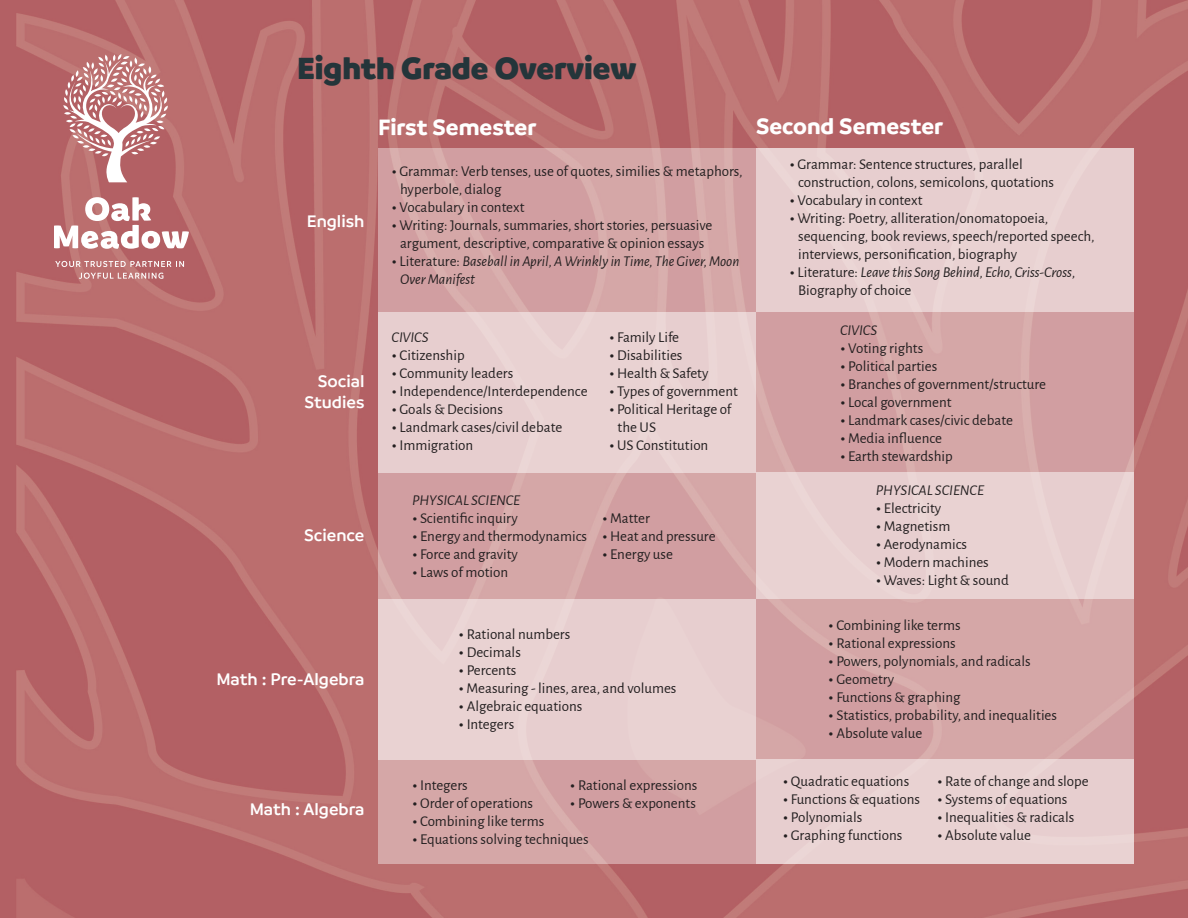
<style>
.page{position:relative;width:1188px;height:918px;background:#fff}
.page>*{position:absolute;margin:0;border:0;box-sizing:border-box;transform-origin:0 0}
.Grade_Header{font:900 33px "Branding";color:#24353a}
.Semester_Header{font:700 24px "Branding";color:#fff}
.Courses{font:600 18px "Branding";color:#fff}
.Body{font:15px/18px "Alegreya Sans";color:#231f20}
.Body-2{font:italic 15px "Alegreya Sans";color:#231f20}
.s1{font-family:"Branding";font-weight:500}
.s2{font-family:"Branding";font-weight:500;font-style:normal}
.s3{font-style:normal}
</style>
<div class="page">
<img style="left:0;top:0;width:1188px;height:918px">
<div style="left:378px;top:148px;width:756px;height:716px;background:#d5a6a7"></div>
<div style="left:756px;top:148px;width:378px;height:164px;background:#e7cecf"></div>
<div style="left:378px;top:312px;width:378px;height:161px;background:#e9d2d2"></div>
<div style="left:756px;top:759px;width:378px;height:105px;background:#e9d2d2"></div>
<div style="left:756px;top:473px;width:378px;height:126px;background:#e9d2d2"></div>
<div style="left:378px;top:599px;width:378px;height:160px;background:#e9d2d2"></div>
<svg style="left:55px;top:261px;width:129px;height:6px"></svg>
<svg style="left:79px;top:273px;width:84px;height:6px"></svg>
<svg style="left:63px;top:54px;width:105px;height:128px"></svg>
<svg style="left:54px;top:197px;width:135px;height:52px"></svg>
<p class="Grade_Header" style="left:297px;top:49px;width:341px">Eighth Grade Overview</p>
<p class="Courses" style="left:307px;top:212px;width:59px">English</p>
<p class="Courses" style="left:318px;top:371px;width:48px">Social</p>
<p class="Courses" style="left:305px;top:392px;width:61px">Studies</p>
<p class="Courses" style="left:304px;top:526px;width:62px">Science</p>
<p class="Courses" style="left:216px;top:669px;width:150px">Math : Pre-Algebra</p>
<p class="Courses" style="left:250px;top:800px;width:116px">Math : Algebra</p>
<p class="Semester_Header" style="left:378px;top:113px;width:160px">First Semester</p>
<p class="Semester_Header" style="left:756px;top:112px;width:189px">Second Semester</p>
<p class="Body" style="left:392px;top:162px;width:353px"><span class="s1">•</span> Grammar: Verb tenses, use of quotes, similies &amp; metaphors,</p>
<p class="Body" style="left:400px;top:180px;width:103px">hyperbole, dialog</p>
<p class="Body" style="left:392px;top:198px;width:134px"><span class="s1">•</span> Vocabulary in context</p>
<p class="Body" style="left:392px;top:216px;width:322px"><span class="s1">•</span> Writing: Journals, summaries, short stories, persuasive</p>
<p class="Body" style="left:400px;top:234px;width:306px">argument, descriptive, comparative &amp; opinion essays</p>
<p class="Body-2" style="left:392px;top:251px;width:349px"><span class="s2">•</span> <span class="s3">Literature:</span> Baseball in April, A Wrinkly in Time, The Giver, Moon</p>
<p class="Body-2" style="left:400px;top:269px;width:76px">Over Manifest</p>
<p class="Body-2" style="left:392px;top:327px;width:39px">CIVICS</p>
<p class="Body" style="left:392px;top:346px;width:75px"><span class="s1">•</span> Citizenship</p>
<p class="Body" style="left:392px;top:364px;width:123px"><span class="s1">•</span> Community leaders</p>
<p class="Body" style="left:392px;top:382px;width:198px"><span class="s1">•</span> Independence/Interdependence</p>
<p class="Body" style="left:392px;top:400px;width:113px"><span class="s1">•</span> Goals &amp; Decisions</p>
<p class="Body" style="left:392px;top:418px;width:172px"><span class="s1">•</span> Landmark cases/civil debate</p>
<p class="Body" style="left:392px;top:436px;width:83px"><span class="s1">•</span> Immigration</p>
<p class="Body" style="left:609px;top:328px;width:72px"><span class="s1">•</span> Family Life</p>
<p class="Body" style="left:609px;top:346px;width:75px"><span class="s1">•</span> Disabilities</p>
<p class="Body" style="left:609px;top:364px;width:101px"><span class="s1">•</span> Health &amp; Safety</p>
<p class="Body" style="left:609px;top:382px;width:130px"><span class="s1">•</span> Types of government</p>
<p class="Body" style="left:609px;top:400px;width:124px"><span class="s1">•</span> Political Heritage of</p>
<p class="Body" style="left:618px;top:418px;width:40px">the US</p>
<p class="Body" style="left:609px;top:436px;width:101px"><span class="s1">•</span> US Constitution</p>
<p class="Body-2" style="left:412px;top:490px;width:110px">PHYSICAL SCIENCE</p>
<p class="Body" style="left:412px;top:509px;width:107px"><span class="s1">•</span> Scientific inquiry</p>
<p class="Body" style="left:412px;top:527px;width:177px"><span class="s1">•</span> Energy and thermodynamics</p>
<p class="Body" style="left:412px;top:545px;width:107px"><span class="s1">•</span> Force and gravity</p>
<p class="Body" style="left:412px;top:563px;width:98px"><span class="s1">•</span> Laws of motion</p>
<p class="Body" style="left:602px;top:508px;width:49px"><span class="s1">•</span> Matter</p>
<p class="Body" style="left:602px;top:526px;width:115px"><span class="s1">•</span> Heat and pressure</p>
<p class="Body" style="left:602px;top:544px;width:73px"><span class="s1">•</span> Energy use</p>
<p class="Body" style="left:459px;top:624px;width:113px"><span class="s1">•</span> Rational numbers</p>
<p class="Body" style="left:459px;top:642px;width:64px"><span class="s1">•</span> Decimals</p>
<p class="Body" style="left:459px;top:660px;width:59px"><span class="s1">•</span> Percents</p>
<p class="Body" style="left:459px;top:678px;width:219px"><span class="s1">•</span> Measuring - lines, area, and volumes</p>
<p class="Body" style="left:459px;top:696px;width:125px"><span class="s1">•</span> Algebraic equations</p>
<p class="Body" style="left:459px;top:714px;width:57px"><span class="s1">•</span> Integers</p>
<p class="Body" style="left:570px;top:775px;width:129px"><span class="s1">•</span> Rational expressions</p>
<p class="Body" style="left:570px;top:793px;width:128px"><span class="s1">•</span> Powers &amp; exponents</p>
<p class="Body" style="left:412px;top:775px;width:57px"><span class="s1">•</span> Integers</p>
<p class="Body" style="left:412px;top:793px;width:123px"><span class="s1">•</span> Order of operations</p>
<p class="Body" style="left:412px;top:811px;width:134px"><span class="s1">•</span> Combining like terms</p>
<p class="Body" style="left:412px;top:829px;width:178px"><span class="s1">•</span> Equations solving techniques</p>
<p class="Body" style="left:789px;top:154px;width:235px"><span class="s1">•</span> Grammar: Sentence structures, parallel</p>
<p class="Body" style="left:798px;top:172px;width:258px">construction, colons, semicolons, quotations</p>
<p class="Body" style="left:789px;top:190px;width:134px"><span class="s1">•</span> Vocabulary in context</p>
<p class="Body" style="left:789px;top:208px;width:260px"><span class="s1">•</span> Writing: Poetry, alliteration/onomatopoeia,</p>
<p class="Body" style="left:798px;top:226px;width:298px">sequencing, book reviews, speech/reported speech, interviews, personification, biography</p>
<p class="Body-2" style="left:789px;top:262px;width:287px"><span class="s2">•</span> <span class="s3">Literature:</span> Leave this Song Behind, Echo, Criss-Cross<span class="s3">,</span></p>
<p class="Body" style="left:798px;top:280px;width:115px">Biography of choice</p>
<p class="Body-2" style="left:840px;top:320px;width:39px">CIVICS</p>
<p class="Body" style="left:840px;top:338px;width:85px"><span class="s1">•</span> Voting rights</p>
<p class="Body" style="left:840px;top:356px;width:99px"><span class="s1">•</span> Political parties</p>
<p class="Body" style="left:840px;top:374px;width:208px"><span class="s1">•</span> Branches of government/structure</p>
<p class="Body" style="left:840px;top:392px;width:113px"><span class="s1">•</span> Local government</p>
<p class="Body" style="left:840px;top:410px;width:174px"><span class="s1">•</span> Landmark cases/civic debate</p>
<p class="Body" style="left:840px;top:428px;width:104px"><span class="s1">•</span> Media influence</p>
<p class="Body" style="left:840px;top:446px;width:114px"><span class="s1">•</span> Earth stewardship</p>
<p class="Body-2" style="left:876px;top:480px;width:110px">PHYSICAL SCIENCE</p>
<p class="Body" style="left:876px;top:499px;width:67px"><span class="s1">•</span> Electricity</p>
<p class="Body" style="left:876px;top:517px;width:76px"><span class="s1">•</span> Magnetism</p>
<p class="Body" style="left:876px;top:535px;width:93px"><span class="s1">•</span> Aerodynamics</p>
<p class="Body" style="left:876px;top:553px;width:115px"><span class="s1">•</span> Modern machines</p>
<p class="Body" style="left:876px;top:571px;width:135px"><span class="s1">•</span> Waves: Light &amp; sound</p>
<p class="Body" style="left:828px;top:615px;width:134px"><span class="s1">•</span> Combining like terms</p>
<p class="Body" style="left:828px;top:633px;width:129px"><span class="s1">•</span> Rational expressions</p>
<p class="Body" style="left:828px;top:651px;width:204px"><span class="s1">•</span> Powers, polynomials, and radicals</p>
<p class="Body" style="left:828px;top:669px;width:68px"><span class="s1">•</span> Geometry</p>
<p class="Body" style="left:828px;top:687px;width:134px"><span class="s1">•</span> Functions &amp; graphing</p>
<p class="Body" style="left:828px;top:705px;width:230px"><span class="s1">•</span> Statistics, probability, and inequalities</p>
<p class="Body" style="left:828px;top:723px;width:96px"><span class="s1">•</span> Absolute value</p>
<p class="Body" style="left:783px;top:772px;width:128px"><span class="s1">•</span> Quadratic equations</p>
<p class="Body" style="left:783px;top:790px;width:139px"><span class="s1">•</span> Functions &amp; equations</p>
<p class="Body" style="left:783px;top:808px;width:81px"><span class="s1">•</span> Polynomials</p>
<p class="Body" style="left:783px;top:826px;width:121px"><span class="s1">•</span> Graphing functions</p>
<p class="Body" style="left:937px;top:772px;width:153px"><span class="s1">•</span> Rate of change and slope</p>
<p class="Body" style="left:937px;top:790px;width:132px"><span class="s1">•</span> Systems of equations</p>
<p class="Body" style="left:937px;top:808px;width:139px"><span class="s1">•</span> Inequalities &amp; radicals</p>
<p class="Body" style="left:937px;top:826px;width:96px"><span class="s1">•</span> Absolute value</p>
</div>
